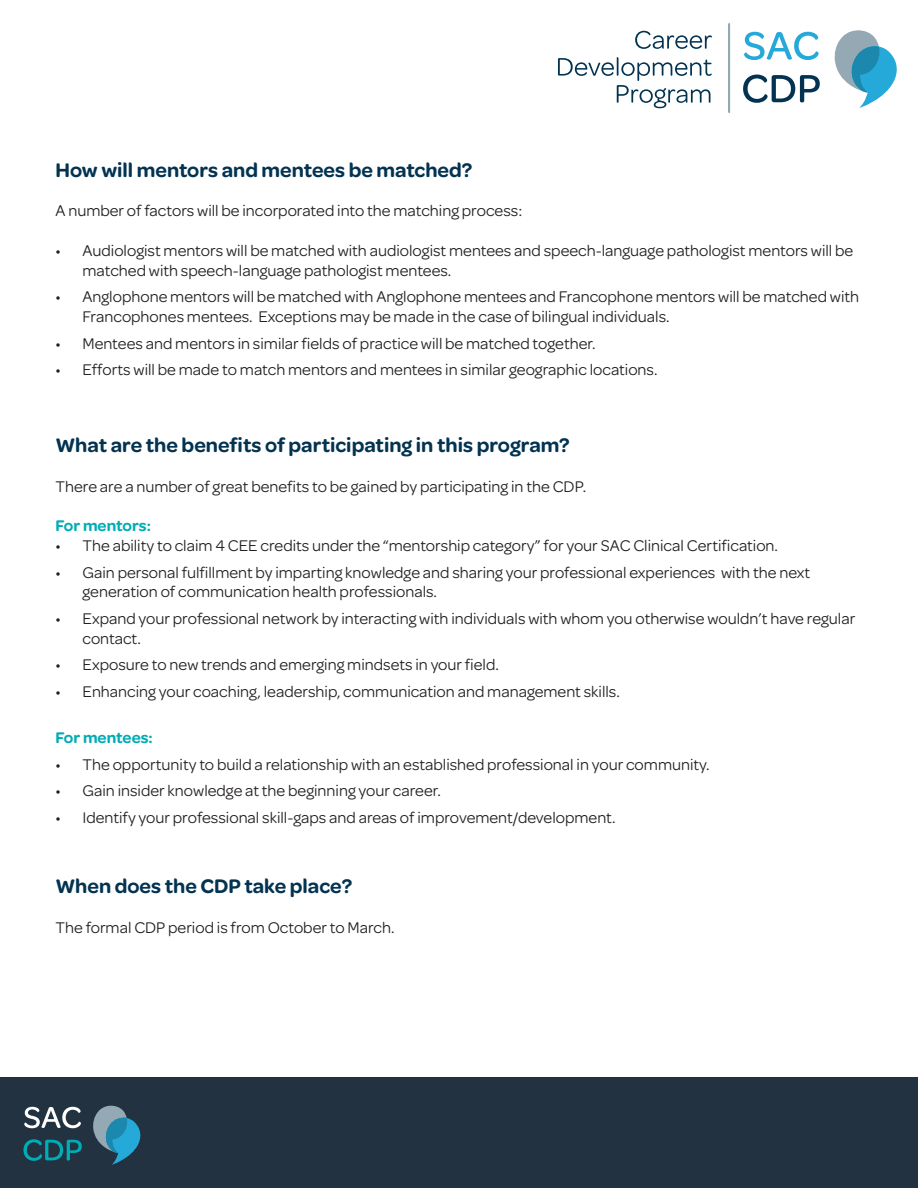
<style>
.page{position:relative;width:918px;height:1188px;background:#fff}
.page>*{position:absolute;margin:0;border:0;box-sizing:border-box;transform-origin:0 0}
.t1{font:600 21px "Omnes";color:#033351}
.t2{font:16.5px/19.8px "Omnes";color:#231f20}
.t3{font:600 16.5px "Omnes";color:#00acb5}
</style>
<div class="page">
<div style="left:0;top:1077px;width:918px;height:111px;background:#223240"></div>
<svg style="left:93px;top:1105px;width:48px;height:60px"></svg>
<svg style="left:24px;top:1107px;width:57px;height:21px"></svg>
<svg style="left:23px;top:1139px;width:59px;height:22px"></svg>
<svg style="left:635px;top:31px;width:77px;height:18px"></svg>
<svg style="left:558px;top:57px;width:154px;height:51px"></svg>
<svg style="left:834px;top:30px;width:63px;height:78px"></svg>
<svg style="left:728px;top:23px;width:3px;height:90px"></svg>
<svg style="left:744px;top:32px;width:75px;height:28px"></svg>
<svg style="left:743px;top:75px;width:77px;height:28px"></svg>
<p class="t1" style="left:56px;top:155px;width:418px">How will mentors and mentees be matched?</p>
<p class="t2" style="left:56px;top:200px;width:468px">A number of factors will be incorporated into the matching process:</p>
<p class="t2" style="left:82px;top:240px;width:772px;text-indent:-27px">• Audiologist mentors will be matched with audiologist mentees and speech-language pathologist mentors will be matched with speech-language pathologist mentees.</p>
<p class="t2" style="left:82px;top:286px;width:778px;text-indent:-27px">• Anglophone mentors will be matched with Anglophone mentees and Francophone mentors will be matched with<br>Francophones mentees. Exceptions may be made in the case of bilingual individuals.</p>
<p class="t2" style="left:56px;top:332px;width:542px">• Mentees and mentors in similar fields of practice will be matched together.</p>
<p class="t2" style="left:56px;top:359px;width:604px">• Efforts will be made to match mentors and mentees in similar geographic locations.</p>
<p class="t1" style="left:56px;top:430px;width:516px">What are the benefits of participating in this program?</p>
<p class="t2" style="left:56px;top:475px;width:532px">There are a number of great benefits to be gained by participating in the CDP.</p>
<p class="t3" style="left:56px;top:514px;width:97px">For mentors:</p>
<p class="t2" style="left:56px;top:535px;width:724px">• The ability to claim 4 CEE credits under the “mentorship category” for your SAC Clinical Certification.</p>
<p class="t2" style="left:82px;top:561px;width:729px;text-indent:-27px">• Gain personal fulfillment by imparting knowledge and sharing your professional experiences with the next generation of communication health professionals.</p>
<p class="t2" style="left:82px;top:608px;width:774px;text-indent:-27px">• Expand your professional network by interacting with individuals with whom you otherwise wouldn’t have regular contact.</p>
<p class="t2" style="left:56px;top:654px;width:445px">• Exposure to new trends and emerging mindsets in your field.</p>
<p class="t2" style="left:56px;top:681px;width:566px">• Enhancing your coaching, leadership, communication and management skills.</p>
<p class="t3" style="left:56px;top:726px;width:99px">For mentees:</p>
<p class="t2" style="left:56px;top:753px;width:656px">• The opportunity to build a relationship with an established professional in your community.</p>
<p class="t2" style="left:56px;top:780px;width:387px">• Gain insider knowledge at the beginning your career.</p>
<p class="t2" style="left:56px;top:807px;width:562px">• Identify your professional skill-gaps and areas of improvement/development.</p>
<p class="t1" style="left:56px;top:871px;width:298px">When does the CDP take place?</p>
<p class="t2" style="left:56px;top:916px;width:341px">The formal CDP period is from October to March.</p>
</div>
